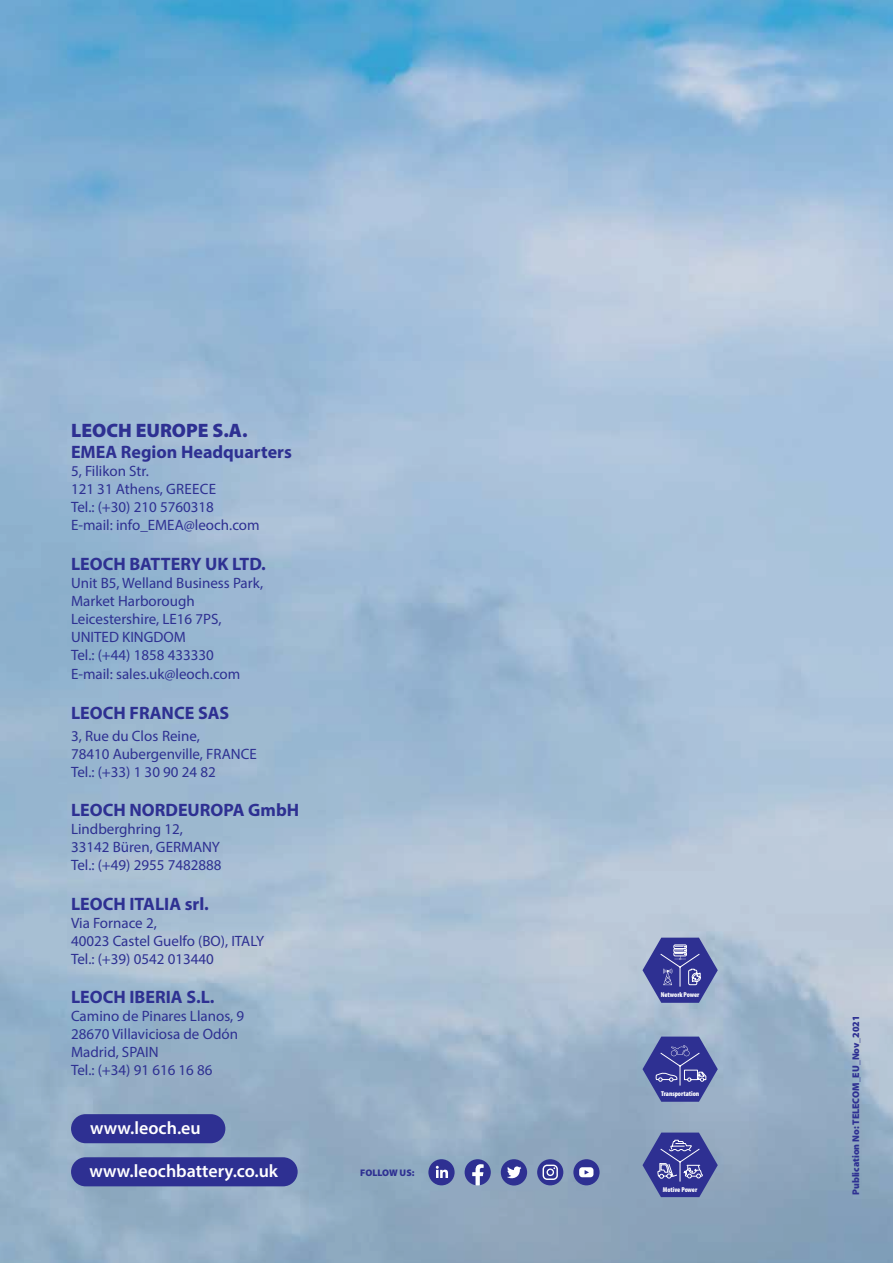
<style>
.page{position:relative;width:893px;height:1263px;background:#fff}
.page>*{position:absolute;margin:0;border:0;box-sizing:border-box;transform-origin:0 0}
.t1{font:900 19.5px "Myriad Pro";color:#2e3092}
.t2{font:700 18px "Myriad Pro";color:#2e3092}
.t3{font:600 18px "Myriad Pro";color:#fff}
.t4{font:15px/18px "Myriad Pro";color:#2e3092}
.t5{font:900 9.75px "Myriad Pro";color:#2e3092}
.t6{font:900 9.6px "Myriad Pro";color:#2e3092}
.t7{font:900 condensed 7.05px "Myriad Pro";letter-spacing:-.01em;color:#fff}
</style>
<div class="page">
<img style="left:0;top:0;width:893px;height:1263px">
<div style="left:71px;top:1114px;width:154px;height:29px;background:#2e3092;border-radius:15px"></div>
<div style="left:71px;top:1157px;width:227px;height:29px;background:#2e3092;border-radius:15px"></div>
<svg style="left:465px;top:1159px;width:26px;height:26px"></svg>
<div style="left:428px;top:1159px;width:27px;height:26px;background:#2e3092;border-radius:50%"></div>
<svg style="left:436px;top:1166px;width:12px;height:12px"></svg>
<div style="left:573px;top:1159px;width:27px;height:26px;background:#2e3092;border-radius:50%"></div>
<svg style="left:579px;top:1167px;width:14px;height:10px"></svg>
<div style="left:537px;top:1159px;width:26px;height:26px;background:#2e3092;border-radius:50%"></div>
<svg style="left:543px;top:1164px;width:15px;height:16px"></svg>
<div style="left:501px;top:1159px;width:26px;height:26px;background:#2e3092;border-radius:50%"></div>
<svg style="left:507px;top:1166px;width:14px;height:13px"></svg>
<svg style="left:642px;top:938px;width:76px;height:65px;background:#5c62a9"></svg>
<svg style="left:639px;top:1114px;width:81px;height:1px"></svg>
<svg style="left:639px;top:1034px;width:81px;height:68px;background:#5b64a8"></svg>
<svg style="left:642px;top:1132px;width:76px;height:65px;background:#565da4"></svg>
<h1 class="t1" style="left:71px;top:419px;width:178px">LEOCH EUROPE S.A.</h1>
<p class="t2" style="left:71px;top:440px;width:222px">EMEA Region Headquarters</p>
<p class="t4" style="left:71px;top:462px;width:190px">5, Filikon Str.<br>121 31 Athens, GREECE<br>Tel.: (+30) 210 5760318<br>E-mail: info_EMEA@leoch.com</p>
<p class="t2" style="left:71px;top:552px;width:196px">LEOCH BATTERY UK LTD.</p>
<p class="t4" style="left:71px;top:574px;width:194px">Unit B5, Welland Business Park,<br>Market Harborough<br>Leicestershire, LE16 7PS,<br>UNITED KINGDOM<br>Tel.: (+44) 1858 433330</p>
<p class="t4" style="left:71px;top:665px;width:171px">E-mail: sales.uk@leoch.com</p>
<p class="t2" style="left:71px;top:701px;width:160px">LEOCH FRANCE SAS</p>
<p class="t4" style="left:71px;top:726px;width:187px">3, Rue du Clos Reine,<br>78410 Aubergenville, FRANCE<br>Tel.: (+33) 1 30 90 24 82</p>
<p class="t2" style="left:71px;top:798px;width:230px">LEOCH NORDEUROPA GmbH</p>
<p class="t4" style="left:71px;top:820px;width:152px">Lindberghring 12,<br>33142 Büren, GERMANY<br>Tel.: (+49) 2955 7482888</p>
<p class="t2" style="left:71px;top:892px;width:139px">LEOCH ITALIA srl.</p>
<p class="t4" style="left:71px;top:913px;width:195px">Via Fornace 2,<br>40023 Castel Guelfo (BO), ITALY<br>Tel.: (+39) 0542 013440</p>
<p class="t2" style="left:71px;top:986px;width:145px">LEOCH IBERIA S.L.</p>
<p class="t4" style="left:71px;top:1007px;width:175px">Camino de Pinares Llanos, 9<br>28670 Villaviciosa de Odón<br>Madrid, SPAIN<br>Tel.: (+34) 91 616 16 86</p>
<p class="t3" style="left:90px;top:1116px;width:112px">www.leoch.eu</p>
<p class="t3" style="left:89px;top:1159px;width:190px">www.leochbattery.co.uk</p>
<p class="t6" style="left:360px;top:1167px;width:56px">FOLLOW US:</p>
<p class="t7" style="left:661px;top:991px;width:40px">Network Power</p>
<p class="t7" style="left:661px;top:1090px;width:40px">Transportation</p>
<p class="t7" style="left:661px;top:1092px;width:40px">Transportation</p>
<p class="t7" style="left:663px;top:1183px;width:36px">Motive Power</p>
<p class="t7" style="left:663px;top:1186px;width:36px">Motive Power</p>
<p class="t5" style="left:850px;top:1195px;width:181px;rotate:-90deg">Publication No: TELECOM_EU_Nov_2021</p>
</div>
